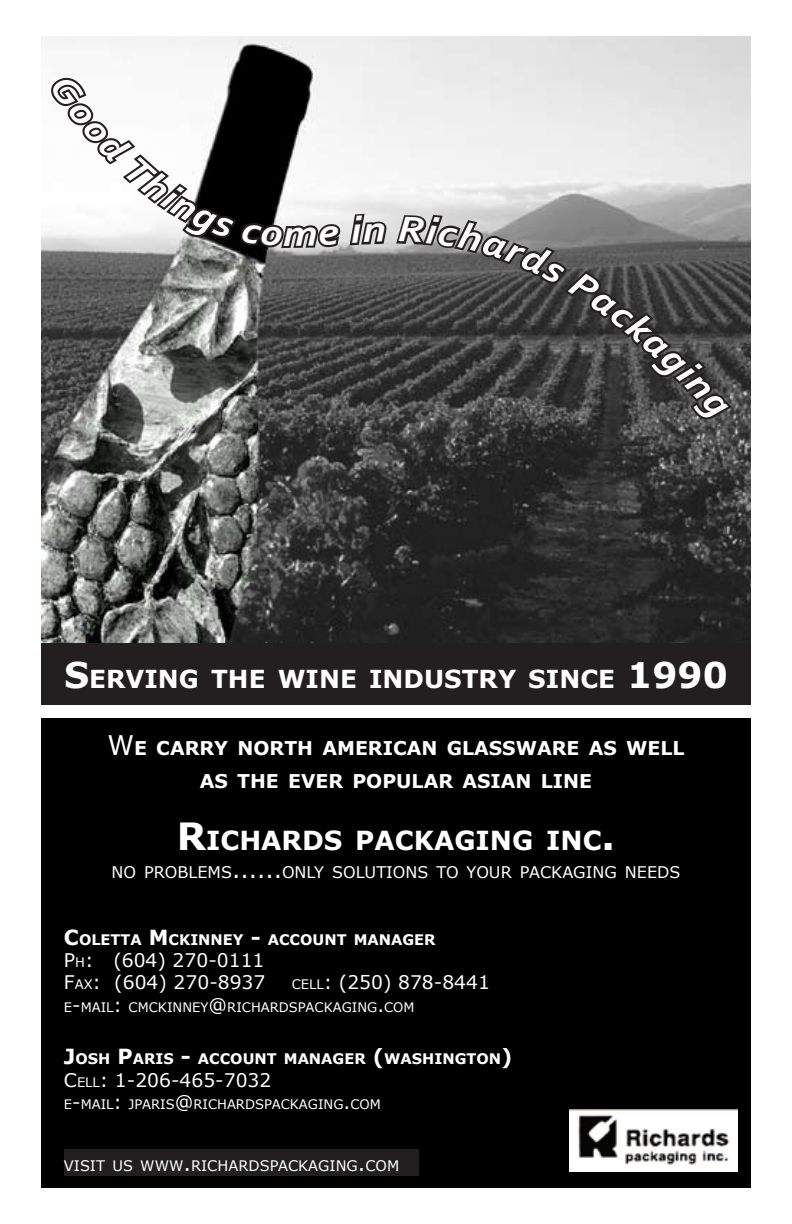
<style>
.page{position:relative;width:792px;height:1224px;background:#fff}
.page>*{position:absolute;margin:0;border:0;box-sizing:border-box;transform-origin:0 0}
.t1{font:700 26.2px "Verdana";color:#fff}
.t2{font:700 24.8px "Verdana";color:#fff}
.t3{font:700 19px/32.4px "Verdana";color:#fff;text-align:center}
.t4{font:18.8px/22.4px "Verdana";color:#fff}
.t5{font:16px "Verdana";color:#fff}
.t6{font:700 14.6px "Verdana";color:#fff}
.t7{font:14.6px "Verdana";color:#fff}
.t8{font:13.2px "Verdana";color:#fff}
.s1{font-size:35.4px}
.s2{font-weight:400;font-size:27px}
.s3{font-size:37.4px}
.s4{font-size:22.8px}
.s5{font-size:20.8px}
.s6{font-size:13.2px}
.s7{font-size:18.8px}
</style>
<div class="page">
<img style="left:41px;top:36px;width:710px;height:607px">
<div style="left:41px;top:718px;width:710px;height:470px;background:#000"></div>
<div style="left:41px;top:643px;width:710px;height:62px;background:#231f20"></div>
<div style="left:64px;top:1150px;width:354px;height:26px;background:#231f20"></div>
<img style="left:569px;top:1109px;width:168px;height:63px">
<svg style="left:48px;top:74px;width:687px;height:351px"></svg>
<h2 class="t2" style="left:64px;top:661px;width:665px"><span class="s1">S</span>ERVING THE WINE INDUSTRY SINCE <span class="s1">1990</span></h2>
<h3 class="t3" style="left:107px;top:732px;width:579px"><span class="s2">W</span>E CARRY NORTH AMERICAN GLASSWARE AS WELL<br>AS THE EVER POPULAR ASIAN LINE</h3>
<h1 class="t1" style="left:177px;top:822px;width:440px"><span class="s3">R</span>ICHARDS PACKAGING INC<span class="s3">.</span></h1>
<p class="t5" style="left:112px;top:861px;width:570px">NO PROBLEMS<span class="s4">......</span>ONLY SOLUTIONS TO YOUR PACKAGING NEEDS</p>
<p class="t6" style="left:64px;top:929px;width:373px"><span class="s5">C</span>OLETTA <span class="s5">M</span>CKINNEY <span class="s5">-</span> ACCOUNT MANAGER</p>
<h3 class="t4" style="left:64px;top:949px;width:203px">P<span class="s6">H</span>: (604) 270-0111<br>F<span class="s6">AX</span>: (604) 270-8937</h3>
<h3 class="t4" style="left:292px;top:971px;width:200px"><span class="s6">CELL</span>: (250) 878-8441</h3>
<p class="t8" style="left:64px;top:998px;width:352px">E<span class="s7">-</span>MAIL<span class="s7">:</span> CMCKINNEY<span class="s7">@</span>RICHARDSPACKAGING<span class="s7">.</span>COM</p>
<p class="t6" style="left:64px;top:1049px;width:450px"><span class="s5">J</span>OSH <span class="s5">P</span>ARIS <span class="s5">-</span> ACCOUNT MANAGER <span class="s5">(</span>WASHINGTON<span class="s5">)</span></p>
<h3 class="t4" style="left:64px;top:1069px;width:209px">C<span class="s6">ELL</span>: 1-206-465-7032</h3>
<p class="t8" style="left:64px;top:1095px;width:318px">E<span class="s7">-</span>MAIL<span class="s7">:</span> JPARIS<span class="s7">@</span>RICHARDSPACKAGING<span class="s7">.</span>COM</p>
<p class="t7" style="left:64px;top:1156px;width:337px">VISIT US WWW<span class="s5">.</span>RICHARDSPACKAGING<span class="s5">.</span>COM</p>
</div>
